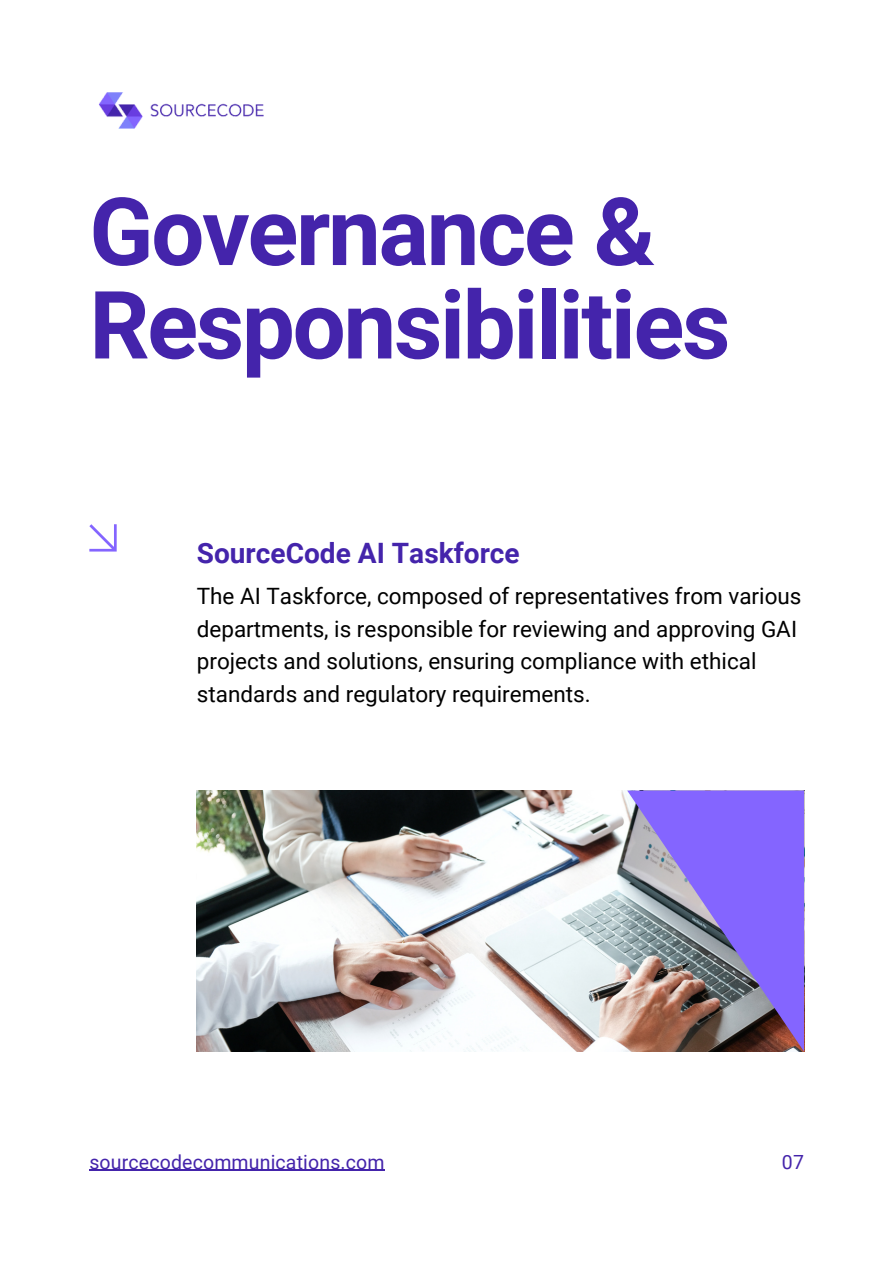
<style>
.page{position:relative;width:894px;height:1264px;background:#fff}
.page>*{position:absolute;margin:0;border:0;box-sizing:border-box;transform-origin:0 0}
.t1{font:700 94.2px/93.3px "Roboto";letter-spacing:-.025em;color:#4424ab}
.t2{font:700 28.05px "Roboto";color:#4424ab}
.t3{font:22.5px/32.7px "Roboto";color:#000}
.t4{font:19.5px "Roboto";letter-spacing:.01em;color:#4424ab}
</style>
<div class="page">
<img style="left:196px;top:790px;width:608px;height:261px">
<img style="left:627px;top:790px;width:176px;height:261px">
<hr style="left:89px;top:1169px;width:295px;height:1px;background:#4424ab">
<svg style="left:89px;top:524px;width:27px;height:27px"></svg>
<img style="left:99px;top:92px;width:165px;height:37px">
<h1 class="t1" style="left:89px;top:186px;width:642px">Governance &amp;<br>Responsibilities</h1>
<p class="t2" style="left:197px;top:537px;width:324px">SourceCode AI Taskforce</p>
<p class="t3" style="left:197px;top:580px;width:606px">The AI Taskforce, composed of representatives from various departments, is responsible for reviewing and approving GAI projects and solutions, ensuring compliance with ethical standards and regulatory requirements.</p>
<p class="t4" style="left:89px;top:1150px;width:296px">sourcecodecommunications.com</p>
<p class="t4" style="left:781px;top:1150px;width:24px">07</p>
</div>
